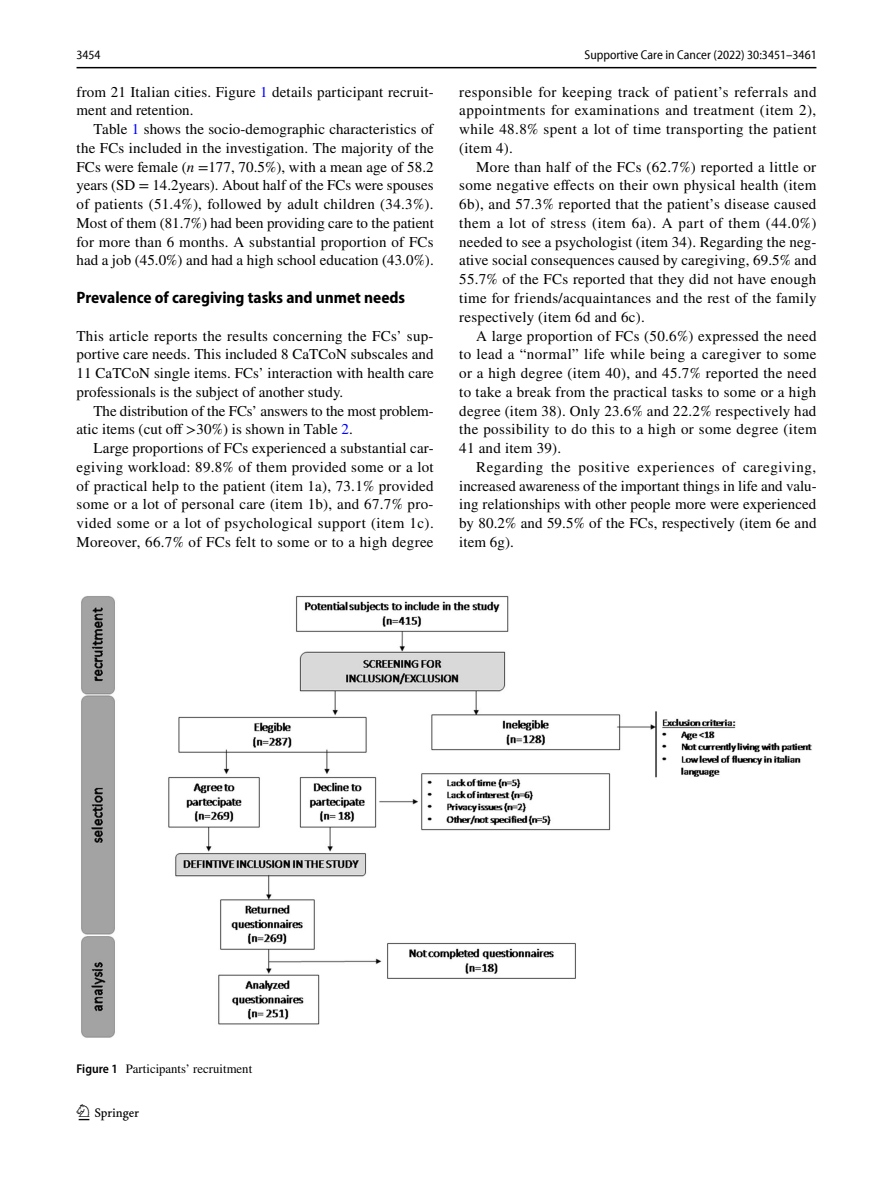
<style>
.page{position:relative;width:893px;height:1187px;background:#fff}
.page>*{position:absolute;margin:0;border:0;box-sizing:border-box;transform-origin:0 0}
.t1{font:22.5px "Springnew Regular 2";color:#000}
.t2{font:700 semi-condensed 16.5px "Myriad Pro";color:#000}
.t3{font:15px/18.8px "STIX";letter-spacing:.015em;color:#000;text-align:justify}
.t4{font:15px/18.8px "STIX";letter-spacing:-.005em;color:#000}
.t5{font:semi-condensed 12.75px "Myriad Pro Unic";color:#000}
.t6{font:12.75px "STIX";color:#000}
.s1{color:#00f}
.s2{font-style:italic}
.s3{font-family:"Myriad Pro";font-weight:600;font-stretch:semi-condensed}
</style>
<div class="page">
<hr style="left:77px;top:67px;width:739px;height:1px;background:#000">
<img style="left:81px;top:595px;width:731px;height:443px">
<p class="t5" style="left:76px;top:50px;width:26px">3454</p>
<p class="t5" style="left:585px;top:50px;width:234px">Supportive Care in Cancer (2022) 30:3451–3461</p>
<p class="t3" style="left:77px;top:83px;width:359px">from 21 Italian cities. Figure <span class="s1">1</span> details participant recruit&shy;ment and retention.</p>
<p class="t3" style="left:77px;top:121px;width:359px;text-indent:17px">Table <span class="s1">1</span> shows the socio-demographic characteristics of the FCs included in the investigation. The majority of the FCs were female (<span class="s2">n</span> =177, 70.5%), with a mean age of 58.2 years (SD = 14.2years). About half of the FCs were spouses of patients (51.4%), followed by adult children (34.3%).<br>Most of them (81.7%) had been providing care to the patient for more than 6 months. A substantial proportion of FCs had a job (45.0%) and had a high school education (43.0%).</p>
<p class="t2" style="left:77px;top:288px;width:330px">Prevalence of caregiving tasks and unmet needs</p>
<p class="t3" style="left:77px;top:327px;width:359px">This article reports the results concerning the FCs’ sup&shy;portive care needs. This included 8 CaTCoN subscales and 11 CaTCoN single items. FCs’ interaction with health care professionals is the subject of another study.</p>
<p class="t4" style="left:77px;top:402px;width:359px;text-indent:17px">The distribution of the FCs’ answers to the most problem&shy;atic items (cut off &gt;30%) is shown in Table <span class="s1">2</span>.</p>
<p class="t3" style="left:77px;top:439px;width:359px;text-indent:17px">Large proportions of FCs experienced a substantial car&shy;egiving workload: 89.8% of them provided some or a lot of practical help to the patient (item 1a), 73.1% provided some or a lot of personal care (item 1b), and 67.7% pro&shy;vided some or a lot of psychological support (item 1c).<br>Moreover, 66.7% of FCs felt to some or to a high degree</p>
<p class="t3" style="left:459px;top:83px;width:359px">responsible for keeping track of patient’s referrals and appointments for examinations and treatment (item 2), while 48.8% spent a lot of time transporting the patient (item 4).</p>
<p class="t3" style="left:459px;top:158px;width:359px;text-indent:17px">More than half of the FCs (62.7%) reported a little or some negative effects on their own physical health (item 6b), and 57.3% reported that the patient’s disease caused them a lot of stress (item 6a). A part of them (44.0%) needed to see a psychologist (item 34). Regarding the neg&shy;ative social consequences caused by caregiving, 69.5% and 55.7% of the FCs reported that they did not have enough time for friends/acquaintances and the rest of the family respectively (item 6d and 6c).</p>
<p class="t3" style="left:459px;top:327px;width:359px;text-indent:17px">A large proportion of FCs (50.6%) expressed the need to lead a “normal” life while being a caregiver to some or a high degree (item 40), and 45.7% reported the need to take a break from the practical tasks to some or a high degree (item 38). Only 23.6% and 22.2% respectively had the possibility to do this to a high or some degree (item 41 and item 39).</p>
<p class="t3" style="left:459px;top:458px;width:359px;text-indent:17px">Regarding the positive experiences of caregiving, increased awareness of the important things in life and valu&shy;ing relationships with other people more were experienced by 80.2% and 59.5% of the FCs, respectively (item 6e and item 6g).</p>
<p class="t6" style="left:77px;top:1060px;width:177px"><span class="s3">Figure 1</span> Participants’ recruitment</p>
<h1 class="t1" style="left:79px;top:1104px;width:62px">1 3</h1>
</div>
